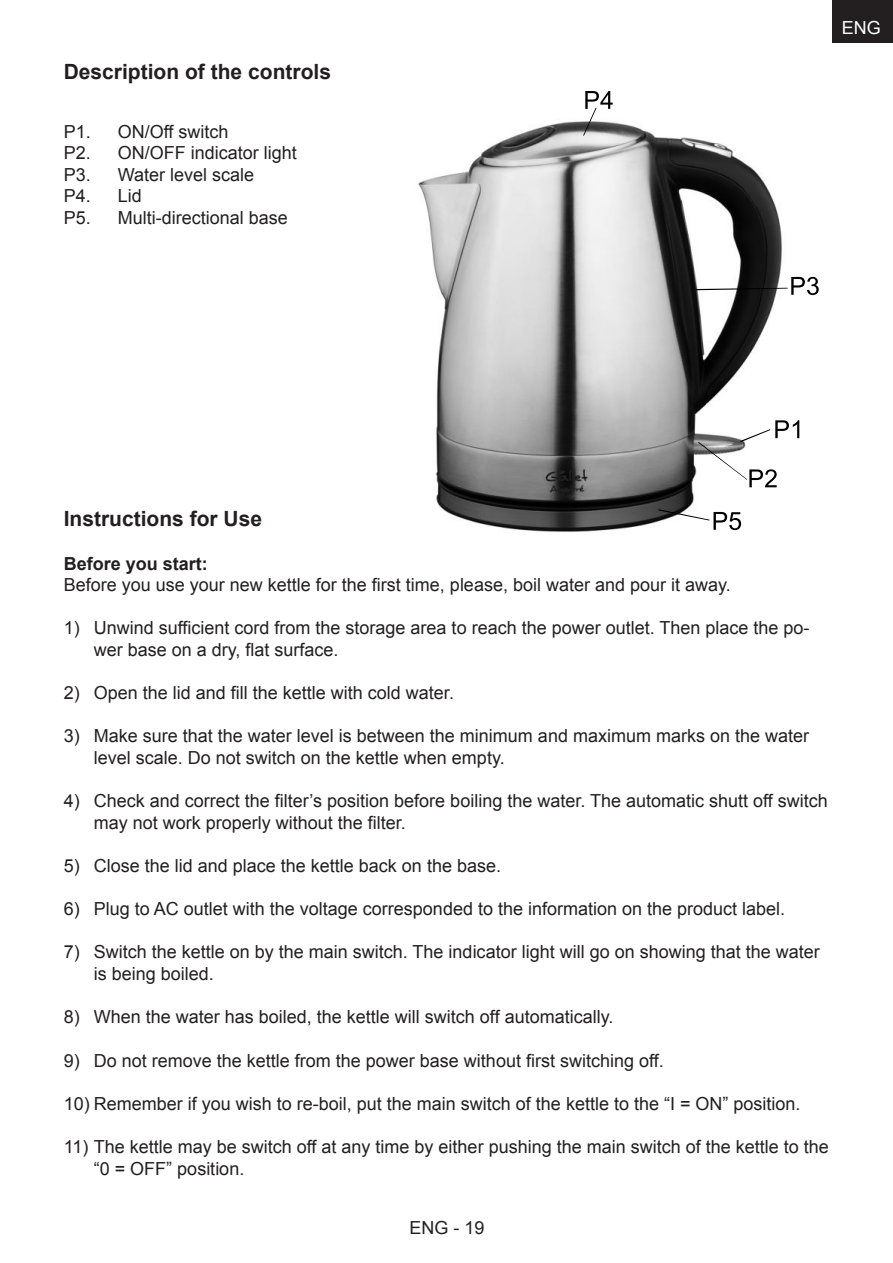
<style>
.page{position:relative;width:893px;height:1263px;background:#fff}
.page>*{position:absolute;margin:0;border:0;box-sizing:border-box;transform-origin:0 0}
.t1{font:700 21px "Arial";color:#231f20}
.t2{font:18px/21.6px "Arial";color:#231f20}
.t3{font:700 18px "Arial";color:#231f20}
.t4{font:18px "Arial";color:#fff}
</style>
<div class="page">
<div style="left:832px;top:0;width:61px;height:43px;background:#231f20"></div>
<img style="left:418px;top:121px;width:396px;height:411px">
<img style="left:775px;top:420px;width:24px;height:18px">
<img style="left:749px;top:469px;width:28px;height:18px">
<img style="left:791px;top:277px;width:28px;height:18px">
<img style="left:585px;top:91px;width:28px;height:18px">
<img style="left:713px;top:512px;width:28px;height:18px">
<img style="left:583px;top:108px;width:13px;height:28px">
<img style="left:696px;top:288px;width:92px;height:2px">
<img style="left:740px;top:429px;width:30px;height:13px">
<img style="left:698px;top:442px;width:49px;height:38px">
<img style="left:658px;top:509px;width:52px;height:11px">
<p class="t1" style="left:64px;top:58px;width:269px">Description of the controls</p>
<p class="t2" style="left:64px;top:121px;width:235px">P1. ON/Off switch<br>P2. ON/OFF indicator light<br>P3. Water level scale<br>P4. Lid<br>P5. Multi-directional base</p>
<p class="t4" style="left:842px;top:15px;width:41px">ENG</p>
<p class="t1" style="left:64px;top:505px;width:200px">Instructions for Use</p>
<p class="t3" style="left:64px;top:551px;width:146px">Before you start:</p>
<p class="t2" style="left:64px;top:574px;width:669px">Before you use your new kettle for the first time, please, boil water and pour it away.</p>
<p class="t2" style="left:94px;top:617px;width:717px;text-indent:-30px">1) Unwind sufficient cord from the storage area to reach the power outlet. Then place the po&shy;wer base on a dry, flat surface.</p>
<p class="t2" style="left:64px;top:682px;width:392px">2) Open the lid and fill the kettle with cold water.</p>
<p class="t2" style="left:94px;top:725px;width:717px;text-indent:-30px">3) Make sure that the water level is between the minimum and maximum marks on the water level scale. Do not switch on the kettle when empty.</p>
<p class="t2" style="left:94px;top:790px;width:736px;text-indent:-30px">4) Check and correct the filter’s position before boiling the water. The automatic shutt off switch may not work properly without the filter.</p>
<p class="t2" style="left:64px;top:855px;width:439px">5) Close the lid and place the kettle back on the base.</p>
<p class="t2" style="left:64px;top:898px;width:723px">6) Plug to AC outlet with the voltage corresponded to the information on the product label.</p>
<p class="t2" style="left:94px;top:941px;width:727px;text-indent:-30px">7) Switch the kettle on by the main switch. The indicator light will go on showing that the water is being boiled.</p>
<p class="t2" style="left:64px;top:1006px;width:551px">8) When the water has boiled, the kettle will switch off automatically.</p>
<p class="t2" style="left:64px;top:1049px;width:601px">9) Do not remove the kettle from the power base without first switching off.</p>
<p class="t2" style="left:64px;top:1093px;width:738px">10) Remember if you wish to re-boil, put the main switch of the kettle to the “I = ON” position.</p>
<p class="t2" style="left:94px;top:1136px;width:737px;text-indent:-30px">11) The kettle may be switch off at any time by either pushing the main switch of the kettle to the “0 = OFF” position.</p>
<p class="t2" style="left:409px;top:1216px;width:77px">ENG - 19</p>
</div>
